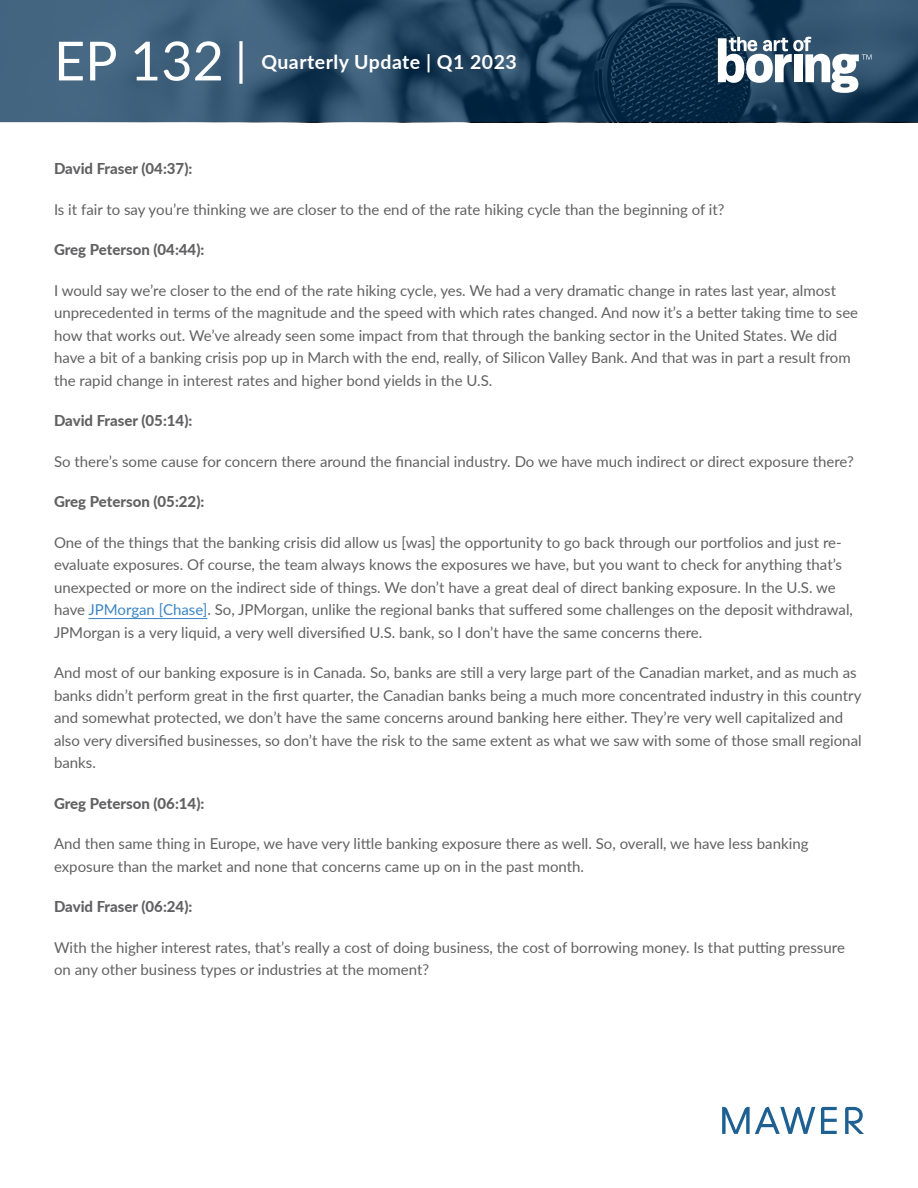
<style>
.page{position:relative;width:918px;height:1188px;background:#fff}
.page>*{position:absolute;margin:0;border:0;box-sizing:border-box;transform-origin:0 0}
.t1{font:54px "Lato";color:#fff}
.t2{font:700 19.5px "Lato";letter-spacing:.025em;color:#fff}
.t3{font:15px/22.5px "Lato";color:#616163}
.t4{font:800 15px "Lato";color:#616163}
.s1{font-size:45px}
.s2{color:#3b84c4}
</style>
<div class="page">
<svg style="left:845px;top:1107px;width:19px;height:27px"></svg>
<svg style="left:821px;top:1107px;width:16px;height:27px"></svg>
<svg style="left:722px;top:1107px;width:93px;height:27px"></svg>
<svg style="left:0;top:0;width:918px;height:122px;background:#2a4b66"></svg>
<svg style="left:718px;top:37px;width:154px;height:56px"></svg>
<hr style="left:89px;top:618px;width:118px;height:1px;background:#3b84c4">
<h1 class="t1" style="left:54px;top:22px;width:194px">EP 132 <span class="s1">|</span></h1>
<h2 class="t2" style="left:261px;top:47px;width:257px">Quarterly Update | Q1 2023</h2>
<p class="t4" style="left:54px;top:157px;width:140px">David Fraser (04:37):</p>
<p class="t3" style="left:54px;top:197px;width:672px">Is it fair to say you’re thinking we are closer to the end of the rate hiking cycle than the beginning of it?</p>
<p class="t4" style="left:54px;top:238px;width:152px">Greg Peterson (04:44):</p>
<p class="t3" style="left:54px;top:278px;width:806px">I would say we’re closer to the end of the rate hiking cycle, yes. We had a very dramatic change in rates last year, almost unprecedented in terms of the magnitude and the speed with which rates changed. And now it’s a better taking time to see how that works out. We’ve already seen some impact from that through the banking sector in the United States. We did have a bit of a banking crisis pop up in March with the end, really, of Silicon Valley Bank. And that was in part a result from the rapid change in interest rates and higher bond yields in the U.S.</p>
<p class="t4" style="left:54px;top:409px;width:140px">David Fraser (05:14):</p>
<p class="t3" style="left:54px;top:449px;width:801px">So there’s some cause for concern there around the financial industry. Do we have much indirect or direct exposure there?</p>
<p class="t4" style="left:54px;top:490px;width:152px">Greg Peterson (05:22):</p>
<p class="t3" style="left:54px;top:530px;width:800px">One of the things that the banking crisis did allow us [was] the opportunity to go back through our portfolios and just re&shy;evaluate exposures. Of course, the team always knows the exposures we have, but you want to check for anything that’s unexpected or more on the indirect side of things. We don’t have a great deal of direct banking exposure. In the U.S. we have <span class="s2">JPMorgan [Chase]</span>. So, JPMorgan, unlike the regional banks that suffered some challenges on the deposit withdrawal, JPMorgan is a very liquid, a very well diversified U.S. bank, so I don’t have the same concerns there.</p>
<p class="t3" style="left:54px;top:661px;width:809px">And most of our banking exposure is in Canada. So, banks are still a very large part of the Canadian market, and as much as banks didn’t perform great in the first quarter, the Canadian banks being a much more concentrated industry in this country and somewhat protected, we don’t have the same concerns around banking here either. They’re very well capitalized and also very diversified businesses, so don’t have the risk to the same extent as what we saw with some of those small regional banks.</p>
<p class="t4" style="left:54px;top:792px;width:152px">Greg Peterson (06:14):</p>
<p class="t3" style="left:54px;top:832px;width:756px">And then same thing in Europe, we have very little banking exposure there as well. So, overall, we have less banking exposure than the market and none that concerns came up on in the past month.</p>
<p class="t4" style="left:54px;top:895px;width:140px">David Fraser (06:24):</p>
<p class="t3" style="left:54px;top:935px;width:792px">With the higher interest rates, that’s really a cost of doing business, the cost of borrowing money. Is that putting pressure on any other business types or industries at the moment?</p>
</div>
